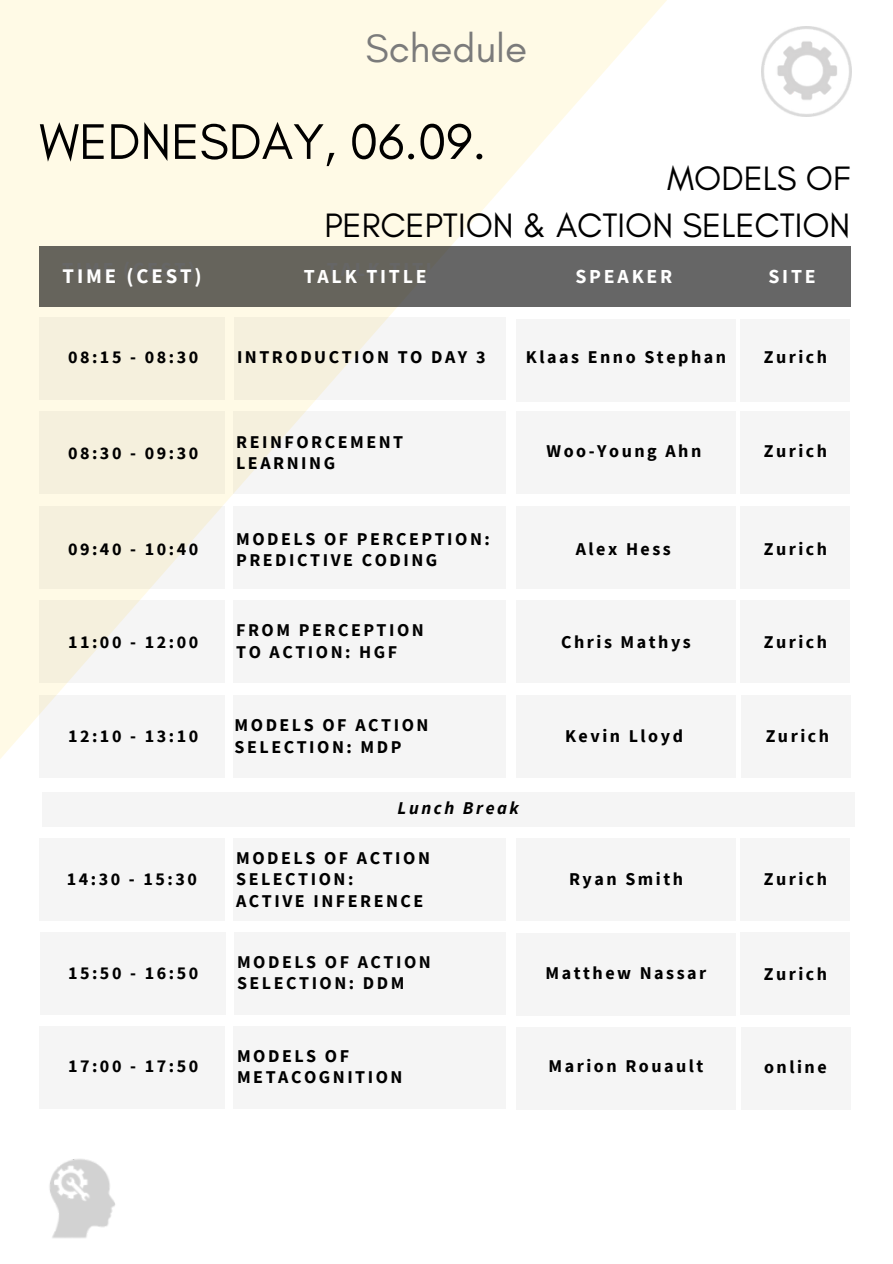
<style>
.page{position:relative;width:893px;height:1264px;background:#fff}
.page>*{position:absolute;margin:0;border:0;box-sizing:border-box;transform-origin:0 0}
.t1{font:51px "Glacial Indifference";color:#000}
.t2{font:40.35px "Glacial Indifference";color:#7b7b7b}
.t3{font:34.5px "Glacial Indifference";color:#000}
.t4{font:700 20.85px "Source Sans Pro";letter-spacing:.14em;color:#fff}
.t5{font:700 19.8px "Source Sans Pro";letter-spacing:.14em;color:#fff}
.t6{font:700 18px/21.3px "Source Sans Pro";letter-spacing:.14em;color:#000}
.t7{font:italic 700 18px "Source Sans Pro";letter-spacing:.14em;color:#000}
</style>
<div class="page">
<svg style="left:0;top:0;width:669px;height:759px;fill:#fffae6"></svg>
<div style="left:39px;top:317px;width:185px;height:83px;background:#f5f0dd"></div>
<div style="left:234px;top:317px;width:272px;height:83px;background:linear-gradient(to right,#f5efd9,#f5f6fc)"></div>
<div style="left:516px;top:318px;width:219px;height:83px;background:#f5f5f5"></div>
<div style="left:39px;top:411px;width:185px;height:82px;background:#f5f0dd"></div>
<svg style="left:233px;top:411px;width:273px;height:82px;fill:#f5f5f5"></svg>
<div style="left:516px;top:411px;width:219px;height:82px;background:#f5f5f5"></div>
<div style="left:39px;top:506px;width:185px;height:83px;background:linear-gradient(to right,#f5efd7,#f5f3ed)"></div>
<div style="left:233px;top:506px;width:273px;height:83px;background:#f5f5f5"></div>
<div style="left:516px;top:506px;width:219px;height:83px;background:#f5f5f5"></div>
<svg style="left:39px;top:600px;width:185px;height:83px;fill:#f5f5f5"></svg>
<div style="left:233px;top:600px;width:273px;height:83px;background:#f5f5f5"></div>
<div style="left:516px;top:600px;width:219px;height:83px;background:#f5f5f5"></div>
<div style="left:39px;top:838px;width:185px;height:83px;background:#f5f5f5"></div>
<div style="left:233px;top:838px;width:273px;height:83px;background:#f5f5f5"></div>
<div style="left:516px;top:838px;width:219px;height:82px;background:#f5f5f5"></div>
<div style="left:41px;top:932px;width:185px;height:82px;background:#f5f5f5"></div>
<div style="left:234px;top:932px;width:272px;height:82px;background:#f5f5f5"></div>
<div style="left:516px;top:933px;width:219px;height:83px;background:#f5f5f5"></div>
<div style="left:39px;top:1025px;width:185px;height:83px;background:#f5f5f5"></div>
<div style="left:233px;top:1025px;width:273px;height:83px;background:#f5f5f5"></div>
<div style="left:516px;top:1027px;width:219px;height:83px;background:#f5f5f5"></div>
<div style="left:39px;top:695px;width:185px;height:83px;background:#f5f5f5"></div>
<div style="left:233px;top:695px;width:273px;height:83px;background:#f5f5f5"></div>
<div style="left:516px;top:695px;width:219px;height:83px;background:#f5f5f5"></div>
<div style="left:740px;top:695px;width:110px;height:83px;background:#f5f5f5"></div>
<div style="left:42px;top:792px;width:812px;height:34px;background:#f5f5f5"></div>
<div style="left:740px;top:318px;width:110px;height:83px;background:#f5f5f5"></div>
<div style="left:740px;top:411px;width:110px;height:82px;background:#f5f5f5"></div>
<div style="left:740px;top:506px;width:110px;height:83px;background:#f5f5f5"></div>
<div style="left:740px;top:600px;width:110px;height:83px;background:#f5f5f5"></div>
<div style="left:740px;top:838px;width:110px;height:82px;background:#f5f5f5"></div>
<div style="left:740px;top:932px;width:110px;height:82px;background:#f5f5f5"></div>
<div style="left:740px;top:1027px;width:110px;height:83px;background:#f5f5f5"></div>
<div style="left:40px;top:247px;width:810px;height:60px;background:#666"></div>
<img style="left:761px;top:26px;width:90px;height:90px">
<img style="left:49px;top:1159px;width:66px;height:79px">
<p class="t2" style="left:365px;top:23px;width:163px">Schedule</p>
<p class="t1" style="left:39px;top:110px;width:448px">WEDNESDAY, 06.09.</p>
<p class="t3" style="left:667px;top:157px;width:185px">MODELS OF</p>
<p class="t3" style="left:324px;top:204px;width:527px">PERCEPTION &amp; ACTION SELECTION</p>
<p class="t5" style="left:62px;top:256px;width:134px">TIME (CEST)</p>
<p class="t5" style="left:327px;top:257px;width:124px">TALK TITLE</p>
<p class="t4" style="left:63px;top:262px;width:141px">TIME (CEST)</p>
<p class="t5" style="left:303px;top:264px;width:124px">TALK TITLE</p>
<p class="t5" style="left:575px;top:264px;width:98px">SPEAKER</p>
<p class="t5" style="left:768px;top:264px;width:49px">SITE</p>
<p class="t6" style="left:68px;top:346px;width:132px">08:15 - 08:30</p>
<p class="t6" style="left:237px;top:346px;width:250px">INTRODUCTION TO DAY 3</p>
<p class="t6" style="left:526px;top:346px;width:202px">Klaas Enno Stephan</p>
<p class="t6" style="left:68px;top:441px;width:132px">08:30 - 09:30</p>
<p class="t6" style="left:236px;top:431px;width:169px">REINFORCEMENT<br>LEARNING</p>
<p class="t6" style="left:546px;top:440px;width:156px">Woo-Young Ahn</p>
<p class="t6" style="left:68px;top:538px;width:132px">09:40 - 10:40</p>
<p class="t6" style="left:236px;top:527px;width:255px">MODELS OF PERCEPTION:</p>
<p class="t6" style="left:236px;top:549px;width:203px">PREDICTIVE CODING</p>
<p class="t6" style="left:575px;top:538px;width:97px">Alex Hess</p>
<p class="t6" style="left:236px;top:619px;width:189px">FROM PERCEPTION</p>
<p class="t6" style="left:236px;top:640px;width:163px">TO ACTION: HGF</p>
<p class="t6" style="left:68px;top:630px;width:132px">11:00 - 12:00</p>
<p class="t6" style="left:561px;top:630px;width:131px">Chris Mathys</p>
<p class="t6" style="left:763px;top:346px;width:65px">Zurich</p>
<p class="t6" style="left:763px;top:440px;width:65px">Zurich</p>
<p class="t6" style="left:763px;top:538px;width:65px">Zurich</p>
<p class="t6" style="left:763px;top:630px;width:65px">Zurich</p>
<p class="t6" style="left:68px;top:724px;width:132px">12:10 - 13:10</p>
<p class="t6" style="left:67px;top:868px;width:132px">14:30 - 15:30</p>
<p class="t6" style="left:234px;top:714px;width:195px">MODELS OF ACTION</p>
<p class="t6" style="left:234px;top:735px;width:168px">SELECTION: MDP</p>
<p class="t7" style="left:397px;top:796px;width:123px">Lunch Break</p>
<p class="t6" style="left:236px;top:846px;width:195px">MODELS OF ACTION<br>SELECTION:</p>
<p class="t6" style="left:236px;top:889px;width:189px">ACTIVE INFERENCE</p>
<p class="t6" style="left:565px;top:724px;width:119px">Kevin Lloyd</p>
<p class="t6" style="left:765px;top:724px;width:65px">Zurich</p>
<p class="t6" style="left:569px;top:868px;width:115px">Ryan Smith</p>
<p class="t6" style="left:763px;top:868px;width:65px">Zurich</p>
<p class="t6" style="left:237px;top:950px;width:195px">MODELS OF ACTION</p>
<p class="t6" style="left:237px;top:972px;width:169px">SELECTION: DDM</p>
<p class="t6" style="left:68px;top:961px;width:132px">15:50 - 16:50</p>
<p class="t6" style="left:545px;top:961px;width:162px">Matthew Nassar</p>
<p class="t6" style="left:68px;top:1055px;width:132px">17:00 - 17:50</p>
<p class="t6" style="left:237px;top:1045px;width:167px">MODELS OF<br>METACOGNITION</p>
<p class="t6" style="left:548px;top:1055px;width:156px">Marion Rouault</p>
<p class="t6" style="left:763px;top:962px;width:65px">Zurich</p>
<p class="t6" style="left:764px;top:1055px;width:64px">online</p>
</div>
